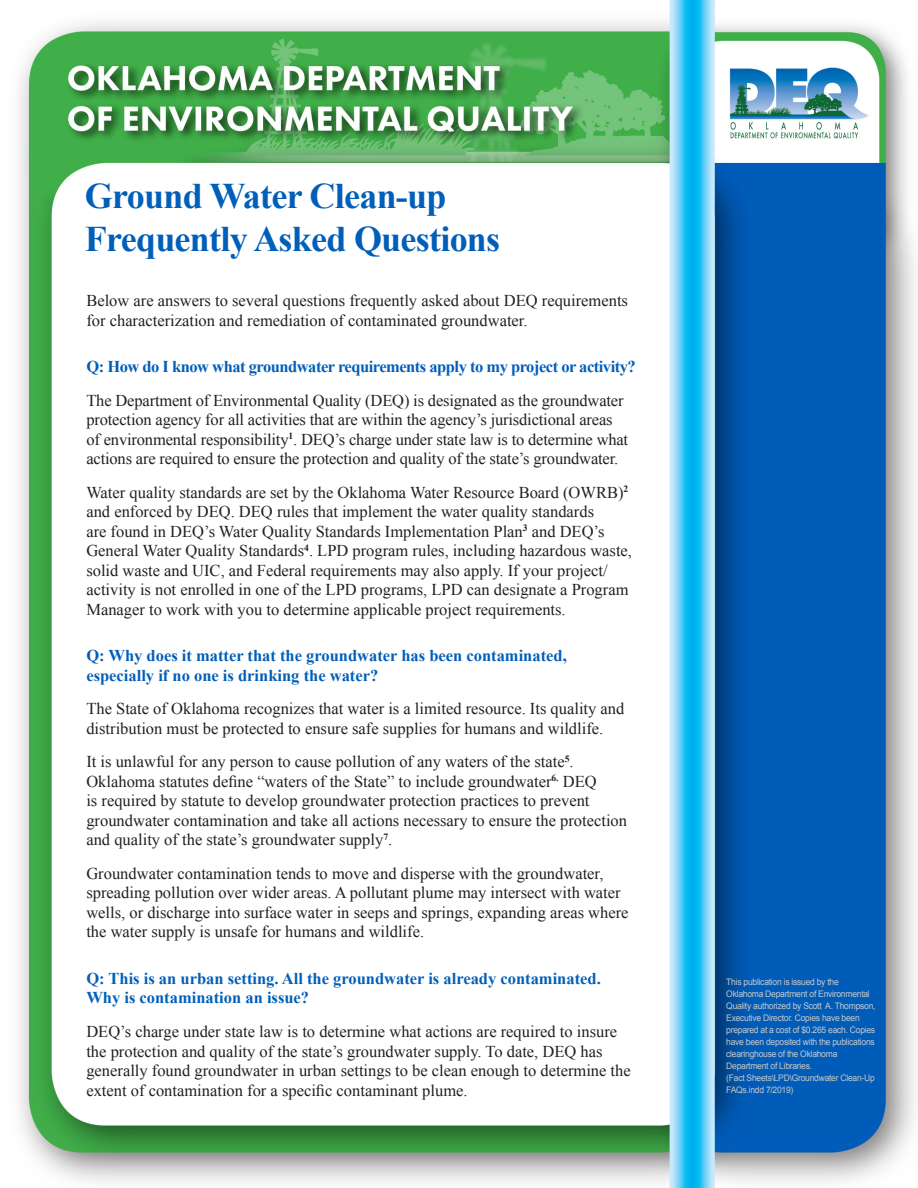
<style>
.page{position:relative;width:918px;height:1188px;background:#fff}
.page>*{position:absolute;margin:0;border:0;box-sizing:border-box;transform-origin:0 0}
.t1{font:700 36px/42.8px "Times New Roman";letter-spacing:-.02em;color:#005fb9}
.t2{font:16.5px/19.5px "Times New Roman";color:#231f20}
.t3{font:700 16.5px/19.5px "Times New Roman";color:#005fb9}
.t4{font:700 16.5px "Times New Roman";letter-spacing:-.03em;color:#005fb9}
.t5{font:9px/12px "Arial";letter-spacing:-.03em;color:#c7c8ca;scale:.95 1}
</style>
<div class="page">
<img style="left:18px;top:0;width:898px;height:1188px">
<h1 class="t1" style="left:85px;top:174px;width:417px">Ground Water Clean-up<br>Frequently Asked Questions</h1>
<p class="t2" style="left:86px;top:291px;width:543px">Below are answers to several questions frequently asked about DEQ requirements for characterization and remediation of contaminated groundwater.</p>
<p class="t4" style="left:86px;top:355px;width:551px">Q: How do I know what groundwater requirements apply to my project or activity?</p>
<p class="t2" style="left:86px;top:390px;width:543px">The Department of Environmental Quality (DEQ) is designated as the groundwater protection agency for all activities that are within the agency’s jurisdictional areas of environmental responsibility<sup>1</sup>. DEQ’s charge under state law is to determine what actions are required to ensure the protection and quality of the state’s groundwater.</p>
<p class="t2" style="left:86px;top:482px;width:547px">Water quality standards are set by the Oklahoma Water Resource Board (OWRB)<sup>2 </sup>and enforced by DEQ. DEQ rules that implement the water quality standards<br>are found in DEQ’s Water Quality Standards Implementation Plan<sup>3</sup> and DEQ’s General Water Quality Standards<sup>4</sup>. LPD program rules, including hazardous waste, solid waste and UIC, and Federal requirements may also apply. If your project/ activity is not enrolled in one of the LPD programs, LPD can designate a Program Manager to work with you to determine applicable project requirements.</p>
<p class="t3" style="left:86px;top:646px;width:482px">Q: Why does it matter that the groundwater has been contaminated, especially if no one is drinking the water?</p>
<p class="t2" style="left:86px;top:699px;width:539px">The State of Oklahoma recognizes that water is a limited resource. Its quality and distribution must be protected to ensure safe supplies for humans and wildlife.</p>
<p class="t2" style="left:86px;top:752px;width:542px">It is unlawful for any person to cause pollution of any waters of the state<sup>5</sup>.<br>Oklahoma statutes define “waters of the State” to include groundwater<sup>6.</sup> DEQ<br>is required by statute to develop groundwater protection practices to prevent groundwater contamination and take all actions necessary to ensure the protection and quality of the state’s groundwater supply<sup>7</sup>.</p>
<p class="t2" style="left:86px;top:863px;width:544px">Groundwater contamination tends to move and disperse with the groundwater, spreading pollution over wider areas. A pollutant plume may intersect with water wells, or discharge into surface water in seeps and springs, expanding areas where the water supply is unsafe for humans and wildlife.</p>
<p class="t3" style="left:86px;top:968px;width:516px">Q: This is an urban setting. All the groundwater is already contaminated.<br>Why is contamination an issue?</p>
<p class="t2" style="left:86px;top:1022px;width:546px">DEQ’s charge under state law is to determine what actions are required to insure the protection and quality of the state’s groundwater supply. To date, DEQ has generally found groundwater in urban settings to be clean enough to determine the extent of contamination for a specific contaminant plume.</p>
<p class="t5" style="left:726px;top:976px;width:159px">This publication is issued by the Oklahoma Department of Environmental Quality authorized by Scott A. Thompson, Executive Director. Copies have been prepared at a cost of $0.265 each. Copies have been deposited with the publications clearinghouse of the Oklahoma Department of Libraries.<br>(Fact Sheets\LPD\Groundwater Clean-Up FAQs.indd 7/2019)</p>
</div>
